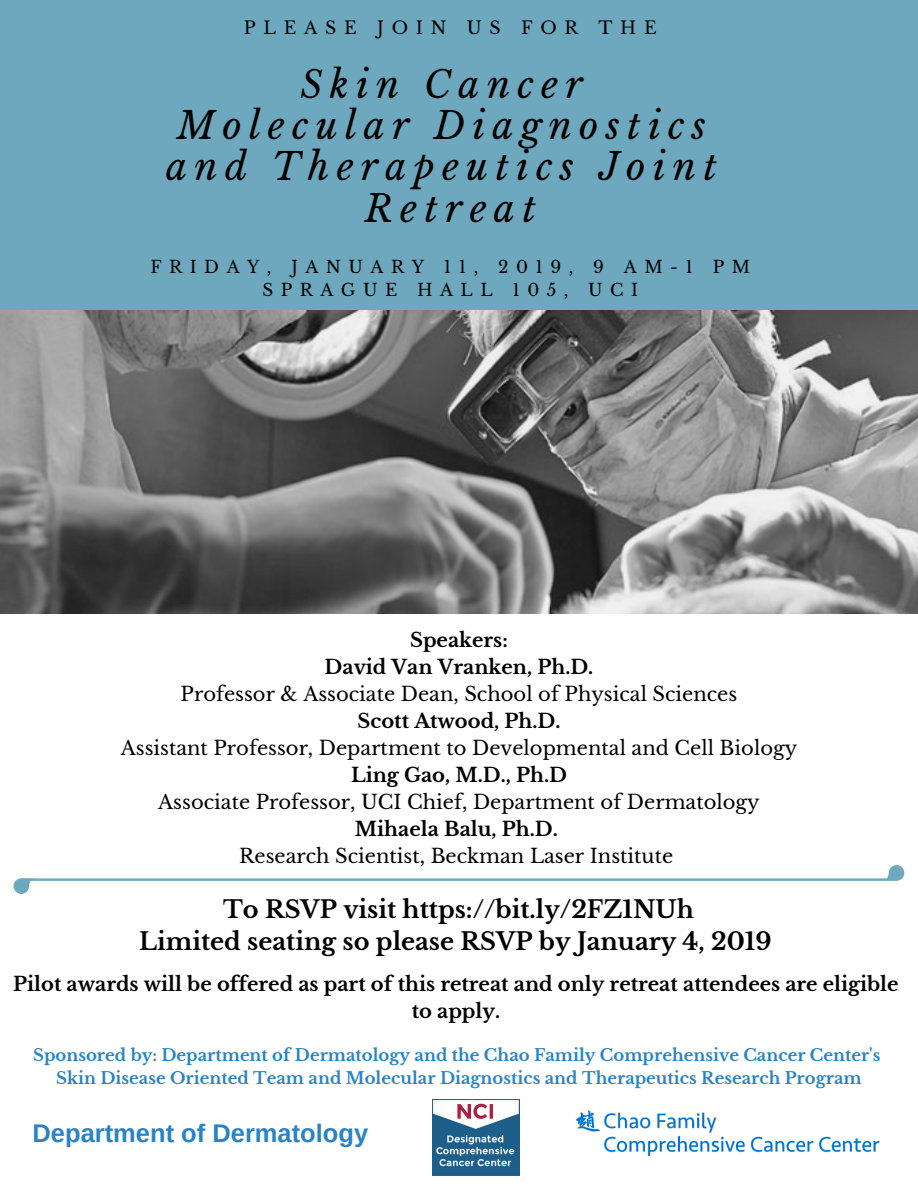
<style>
.page{position:relative;width:918px;height:1188px;background:#fff}
.page>*{position:absolute;margin:0;border:0;box-sizing:border-box;transform-origin:0 0}
.t1{font:italic 37.2px/41.2px "Libre Baskerville";letter-spacing:.195em;color:#000;text-align:center}
.t2{font:700 25.5px "Arimo";color:#2983c4}
.t3{font:700 24px/32.7px "Libre Baskerville";color:#000;text-align:center}
.t4{font:19.5px "Libre Baskerville";color:#000}
.t5{font:700 19.5px/27px "Libre Baskerville";color:#000;text-align:center}
.t6{font:17.4px "Libre Baskerville";letter-spacing:.445em;color:#000}
.t7{font:16.8px/22.8px "Libre Baskerville";letter-spacing:.44em;color:#000;text-align:center}
.t8{font:700 16.5px/22.5px "Libre Baskerville";color:#2983c4;text-align:center}
</style>
<div class="page">
<img style="left:0;top:310px;width:918px;height:303px">
<div style="left:0;top:0;width:918px;height:310px;background:#6da8be"></div>
<svg style="left:14px;top:865px;width:890px;height:29px"></svg>
<img style="left:575px;top:1110px;width:304px;height:47px">
<img style="left:433px;top:1100px;width:86px;height:75px">
<p class="t6" style="left:244px;top:17px;width:414px">PLEASE JOIN US FOR THE</p>
<h1 class="t1" style="left:166px;top:64px;width:552px">Skin Cancer<br>Molecular Diagnostics and Therapeutics Joint<br>Retreat</h1>
<p class="t7" style="left:150px;top:256px;width:601px">FRIDAY, JANUARY 11, 2019, 9 AM-1 PM<br>SPRAGUE HALL 105, UCI</p>
<p class="t5" style="left:325px;top:627px;width:270px">Speakers:<br>David Van Vranken, Ph.D.</p>
<p class="t4" style="left:181px;top:683px;width:558px">Professor &amp; Associate Dean, School of Physical Sciences</p>
<p class="t5" style="left:358px;top:708px;width:204px">Scott Atwood, Ph.D.</p>
<p class="t4" style="left:121px;top:737px;width:678px">Assistant Professor, Department to Developmental and Cell Biology</p>
<p class="t5" style="left:351px;top:762px;width:217px">Ling Gao, M.D., Ph.D</p>
<p class="t4" style="left:158px;top:791px;width:603px">Associate Professor, UCI Chief, Department of Dermatology</p>
<p class="t5" style="left:355px;top:816px;width:204px">Mihaela Balu, Ph.D.</p>
<p class="t4" style="left:239px;top:845px;width:436px">Research Scientist, Beckman Laser Institute</p>
<p class="t3" style="left:139px;top:893px;width:634px">To RSVP visit https://bit.ly/2FZ1NUh<br>Limited seating so please RSVP by January 4, 2019</p>
<p class="t5" style="left:13px;top:971px;width:887px">Pilot awards will be offered as part of this retreat and only retreat attendees are eligible to apply.</p>
<p class="t8" style="left:33px;top:1044px;width:849px">Sponsored by: Department of Dermatology and the Chao Family Comprehensive Cancer Center's<br>Skin Disease Oriented Team and Molecular Diagnostics and Therapeutics Research Program</p>
<h2 class="t2" style="left:33px;top:1119px;width:337px">Department of Dermatology</h2>
</div>
